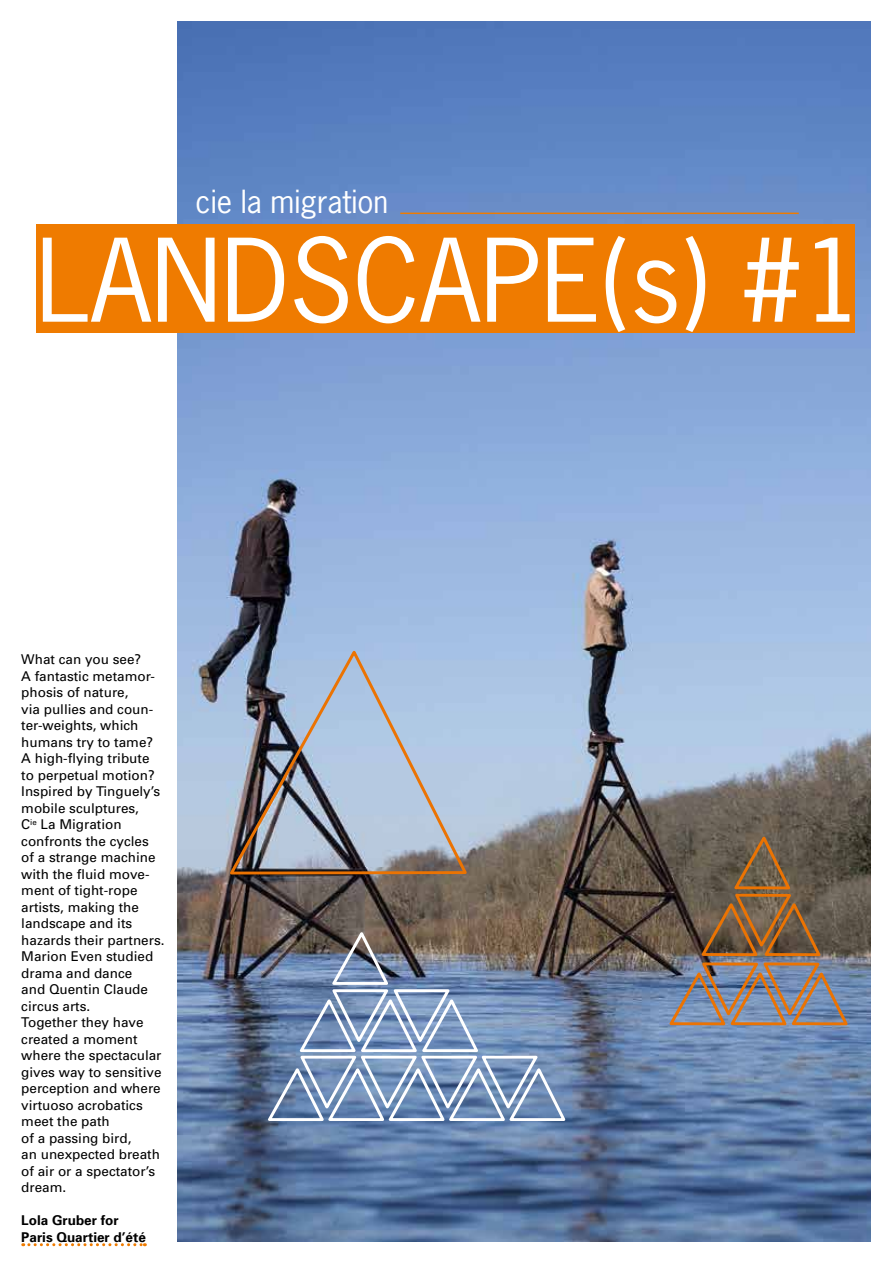
<style>
.page{position:relative;width:893px;height:1263px;background:#fff}
.page>*{position:absolute;margin:0;border:0;box-sizing:border-box;transform-origin:0 0}
.t1{font:108px "News Gothic";color:#fff}
.t2{font:30px "News Gothic";color:#fff}
.t3{font:13.5px/16.5px "Univers";color:#000}
.t4{font:700 13.5px/16.5px "Univers";color:#000}
</style>
<div class="page">
<img style="left:178px;top:21px;width:693px;height:1221px">
<img style="left:227px;top:646px;width:624px;height:381px">
<img style="left:265px;top:927px;width:304px;height:196px">
<svg style="left:23px;top:1243px;width:122px;height:3px"></svg>
<div style="left:36px;top:224px;width:819px;height:109px;background:#ef7b00"></div>
<hr style="left:400px;top:213px;width:399px;height:1px;background:#ef7b00">
<h2 class="t2" style="left:196px;top:183px;width:194px">cie la migration</h2>
<h1 class="t1" style="left:36px;top:212px;width:830px">LANDSCAPE(s) #1</h1>
<p class="t3" style="left:21px;top:651px;width:145px">What can you see?<br>A fantastic metamor&shy;phosis of nature,<br>via pullies and coun&shy;ter-weights, which humans try to tame?<br>A high-flying tribute to perpetual motion?<br>Inspired by Tinguely’s mobile sculptures,<br>C<sup>ie</sup> La Migration confronts the cycles of a strange machine with the fluid move&shy;ment of tight-rope artists, making the landscape and its hazards their partners.<br>Marion Even studied drama and dance<br>and Quentin Claude circus arts.<br>Together they have created a moment where the spectacular gives way to sensitive perception and where virtuoso acrobatics meet the path<br>of a passing bird,<br>an unexpected breath of air or a spectator’s dream.</p>
<p class="t4" style="left:21px;top:1212px;width:126px">Lola Gruber for<br>Paris Quartier d’été</p>
</div>
